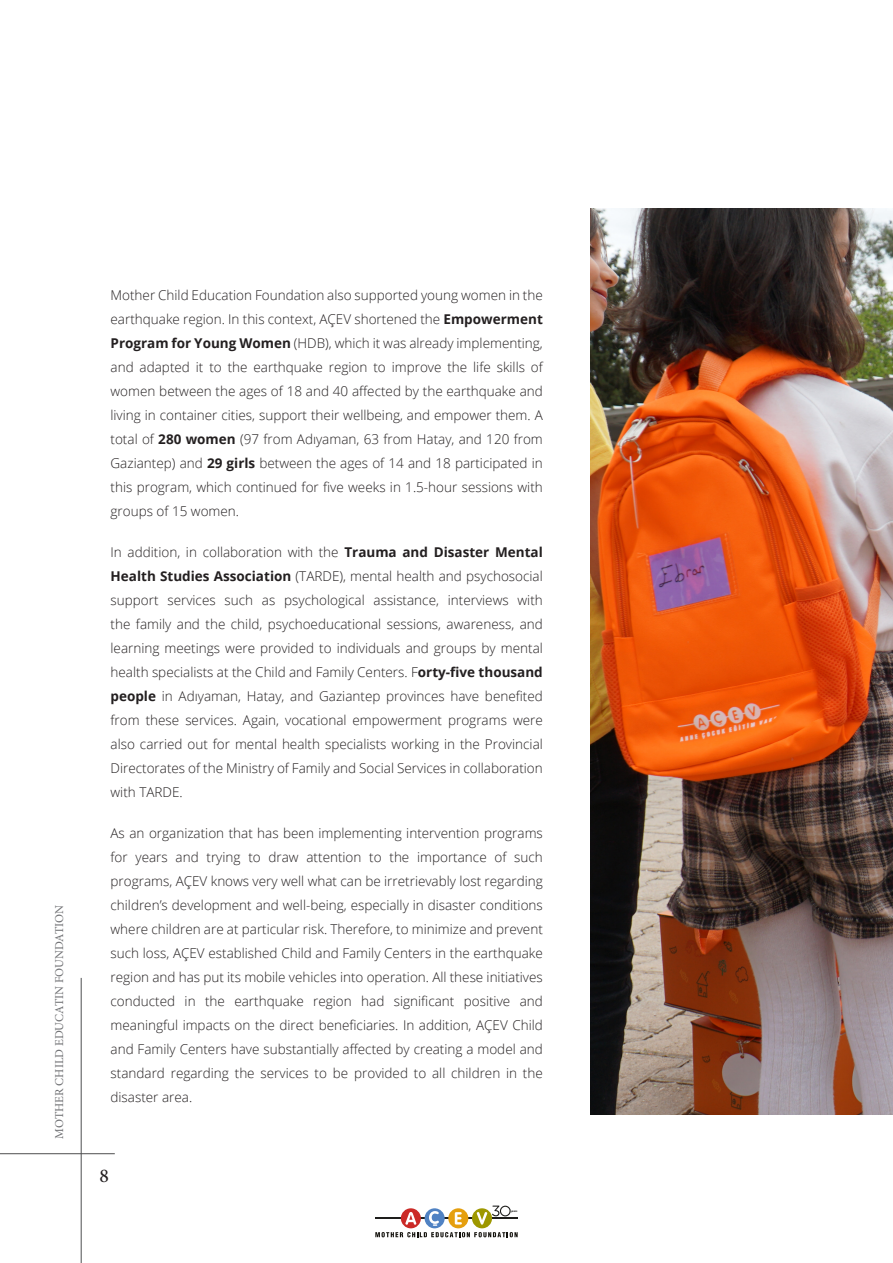
<style>
.page{position:relative;width:893px;height:1263px;background:#fff}
.page>*{position:absolute;margin:0;border:0;box-sizing:border-box;transform-origin:0 0}
.t1{font:500 19.5px "Minion Pro";color:#231f20}
.t2{font:300 13.5px/24px "Open Sans";color:#231f20;text-align:justify}
.t3{font:12px "Minion Pro";color:#6f7073}
.t4{font:700 2.7px "Gotham Rounded";letter-spacing:-.055em;color:#1d1d1b}
.s1{font-weight:700}
</style>
<div class="page">
<img style="left:590px;top:208px;width:303px;height:906px">
<hr style="left:81px;top:978px;width:1px;height:285px;background:#4e4f50">
<hr style="left:0;top:1153px;width:115px;height:1px;background:#4e4f50">
<hr style="left:375px;top:1218px;width:143px;height:1px;background:#1e1e1c">
<div style="left:425px;top:1208px;width:20px;height:20px;background:#5082c3;border-radius:50%"></div>
<svg style="left:448px;top:1208px;width:20px;height:20px"></svg>
<div style="left:472px;top:1208px;width:20px;height:20px;background:#9e9800;border-radius:50%"></div>
<div style="left:401px;top:1208px;width:20px;height:20px;background:#cb2a27;border-radius:50%"></div>
<svg style="left:405px;top:1212px;width:11px;height:13px"></svg>
<svg style="left:455px;top:1212px;width:7px;height:12px"></svg>
<svg style="left:429px;top:1211px;width:10px;height:15px"></svg>
<svg style="left:375px;top:1232px;width:143px;height:5px"></svg>
<svg style="left:477px;top:1205px;width:34px;height:20px"></svg>
<p class="t3" style="left:51px;top:1138px;width:235px;rotate:-90deg">MOTHER CHILD EDUCATIN FOUNDATION</p>
<p class="t2" style="left:111px;top:283px;width:434px">Mother Child Education Foundation also supported young women in the earthquake region. In this context, AÇEV shortened the <span class="s1">Empowerment Program for Young Women</span> (HDB), which it was already implementing, and adapted it to the earthquake region to improve the life skills of women between the ages of 18 and 40 affected by the earthquake and living in container cities, support their wellbeing, and empower them. A total of <span class="s1">280 women</span> (97 from Adıyaman, 63 from Hatay, and 120 from Gaziantep) and <span class="s1">29 girls</span> between the ages of 14 and 18 participated in this program, which continued for five weeks in 1.5-hour sessions with groups of 15 women.</p>
<p class="t2" style="left:111px;top:540px;width:434px">In addition, in collaboration with the <span class="s1">Trauma and Disaster Mental Health Studies Association</span> (TARDE), mental health and psychosocial support services such as psychological assistance, interviews with the family and the child, psychoeducational sessions, awareness, and learning meetings were provided to individuals and groups by mental health specialists at the Child and Family Centers. F<span class="s1">orty-five thousand people</span> in Adıyaman, Hatay, and Gaziantep provinces have benefited from these services. Again, vocational empowerment programs were also carried out for mental health specialists working in the Provincial Directorates of the Ministry of Family and Social Services in collaboration with TARDE.</p>
<p class="t2" style="left:111px;top:821px;width:434px">As an organization that has been implementing intervention programs for years and trying to draw attention to the importance of such programs, AÇEV knows very well what can be irretrievably lost regarding children’s development and well-being, especially in disaster conditions where children are at particular risk. Therefore, to minimize and prevent such loss, AÇEV established Child and Family Centers in the earthquake region and has put its mobile vehicles into operation. All these initiatives conducted in the earthquake region had significant positive and meaningful impacts on the direct beneficiaries. In addition, AÇEV Child and Family Centers have substantially affected by creating a model and standard regarding the services to be provided to all children in the disaster area.</p>
<h1 class="t1" style="left:99px;top:1163px;width:11px">8</h1>
<p class="t4" style="left:511px;top:1209px;width:8px">years</p>
</div>
